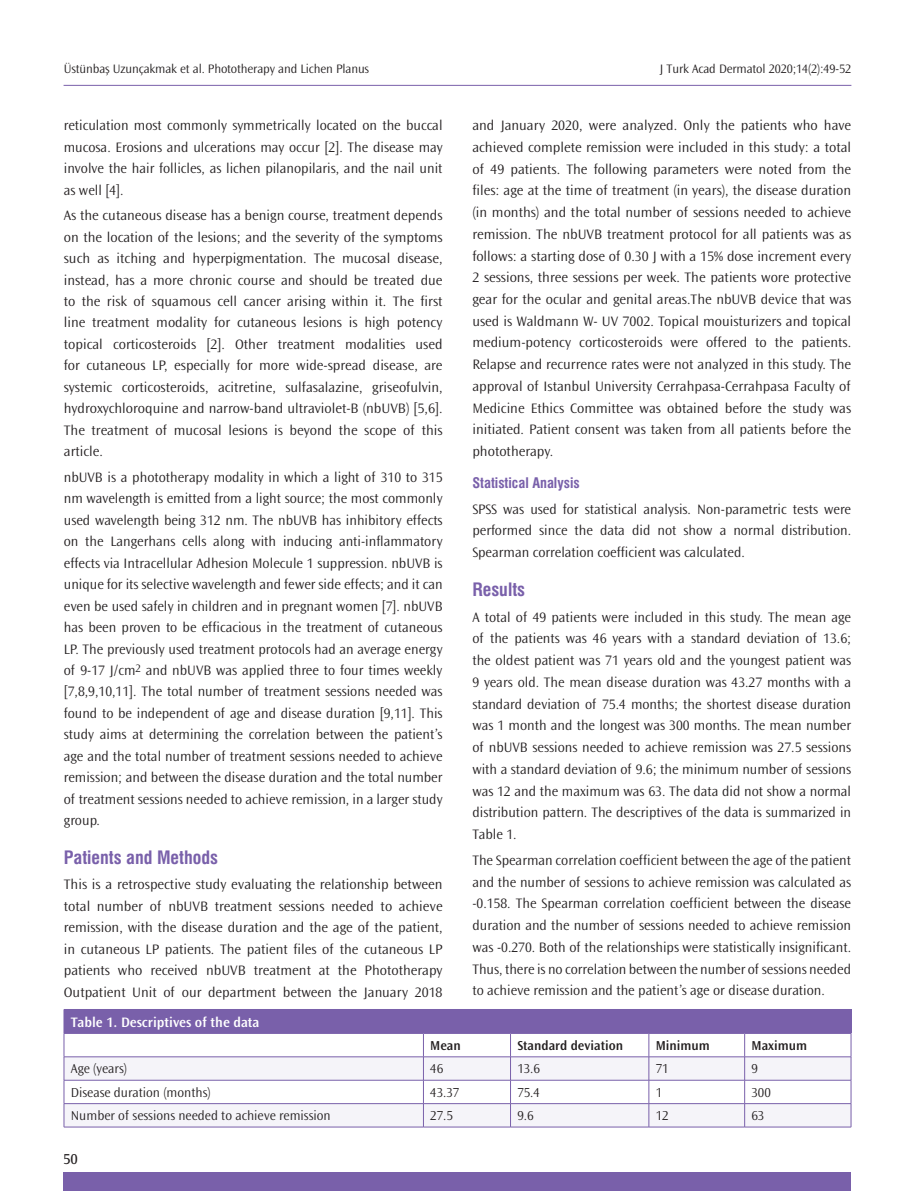
<style>
.page{position:relative;width:915px;height:1191px;background:#fff}
.page>*{position:absolute;margin:0;border:0;box-sizing:border-box;transform-origin:0 0}
.ARA_BASLIK{font:18px "Swiss Condensed Bold Tr";color:#7960aa}
.t1{font:15px "Ocean Sans Std";color:#231f20}
.YAZI{font:300 14.25px/21.5px "Ocean Sans Std";color:#231f20;text-align:justify}
.TABLO-BASLIK{font:600 14.25px "Ocean Sans Std";color:#fff}
.BOLD{font:14.25px "Swiss Condensed Bold Tr";color:#7960aa}
.TABLO-ICI{font:300 13.5px "Ocean Sans Std";color:#231f20}
.TABLO-ARA{font:600 13.5px "Ocean Sans Std";color:#231f20}
.t2{font:300 12.75px "Ocean Sans Std";letter-spacing:-.01em;color:#231f20}
</style>
<div class="page">
<div style="left:63px;top:1172px;width:787px;height:19px;background:#7960aa"></div>
<hr style="left:64px;top:85px;width:787px;height:1px;background:#7960aa">
<div style="left:64px;top:1009px;width:786px;height:24px;background:#7960aa"></div>
<svg style="left:65px;top:1057px;width:785px;height:69px;fill:#f5f4f9"></svg>
<hr style="left:64px;top:1033px;width:359px;height:1px;background:#7960aa">
<hr style="left:423px;top:1033px;width:87px;height:1px;background:#7960aa">
<hr style="left:510px;top:1033px;width:138px;height:1px;background:#7960aa">
<hr style="left:648px;top:1033px;width:96px;height:1px;background:#7960aa">
<hr style="left:744px;top:1033px;width:106px;height:1px;background:#7960aa">
<hr style="left:64px;top:1056px;width:359px;height:1px;background:#7960aa">
<hr style="left:423px;top:1056px;width:87px;height:1px;background:#7960aa">
<hr style="left:510px;top:1056px;width:138px;height:1px;background:#7960aa">
<hr style="left:648px;top:1056px;width:96px;height:1px;background:#7960aa">
<hr style="left:744px;top:1056px;width:106px;height:1px;background:#7960aa">
<hr style="left:64px;top:1080px;width:359px;height:1px;background:#7960aa">
<hr style="left:423px;top:1080px;width:87px;height:1px;background:#7960aa">
<hr style="left:510px;top:1080px;width:138px;height:1px;background:#7960aa">
<hr style="left:648px;top:1080px;width:96px;height:1px;background:#7960aa">
<hr style="left:744px;top:1080px;width:106px;height:1px;background:#7960aa">
<hr style="left:64px;top:1103px;width:359px;height:1px;background:#7960aa">
<hr style="left:423px;top:1103px;width:87px;height:1px;background:#7960aa">
<svg style="left:423px;top:1033px;width:1px;height:93px"></svg>
<hr style="left:510px;top:1103px;width:138px;height:1px;background:#7960aa">
<svg style="left:510px;top:1033px;width:1px;height:93px"></svg>
<hr style="left:648px;top:1103px;width:96px;height:1px;background:#7960aa">
<svg style="left:648px;top:1033px;width:1px;height:93px"></svg>
<hr style="left:744px;top:1103px;width:106px;height:1px;background:#7960aa">
<svg style="left:744px;top:1033px;width:1px;height:93px"></svg>
<svg style="left:64px;top:1034px;width:1px;height:92px"></svg>
<svg style="left:850px;top:1009px;width:1px;height:117px"></svg>
<hr style="left:64px;top:1126px;width:359px;height:1px;background:#7960aa">
<hr style="left:423px;top:1126px;width:87px;height:1px;background:#7960aa">
<hr style="left:510px;top:1126px;width:138px;height:1px;background:#7960aa">
<hr style="left:648px;top:1126px;width:96px;height:1px;background:#7960aa">
<hr style="left:744px;top:1126px;width:106px;height:1px;background:#7960aa">
<p class="t2" style="left:64px;top:61px;width:307px">Üstünbaş Uzunçakmak et al. Phototherapy and Lichen Planus</p>
<p class="t2" style="left:659px;top:61px;width:193px">J Turk Acad Dermatol 2020;14(2):49-52</p>
<p class="YAZI" style="left:64px;top:115px;width:380px">reticulation most commonly symmetrically located on the buccal mucosa. Erosions and ulcerations may occur [2]. The disease may involve the hair follicles, as lichen pilanopilaris, and the nail unit as well [4].</p>
<p class="YAZI" style="left:64px;top:205px;width:380px">As the cutaneous disease has a benign course, treatment depends on the location of the lesions; and the severity of the symptoms such as itching and hyperpigmentation. The mucosal disease, instead, has a more chronic course and should be treated due to the risk of squamous cell cancer arising within it. The first line treatment modality for cutaneous lesions is high potency topical corticosteroids [2]. Other treatment modalities used for cutaneous LP, especially for more wide-spread disease, are systemic corticosteroids, acitretine, sulfasalazine, griseofulvin, hydroxychloroquine and narrow-band ultraviolet-B (nbUVB) [5,6].<br>The treatment of mucosal lesions is beyond the scope of this article.</p>
<p class="YAZI" style="left:64px;top:466px;width:380px">nbUVB is a phototherapy modality in which a light of 310 to 315 nm wavelength is emitted from a light source; the most commonly used wavelength being 312 nm. The nbUVB has inhibitory effects on the Langerhans cells along with inducing anti-inflammatory effects via Intracellular Adhesion Molecule 1 suppression. nbUVB is unique for its selective wavelength and fewer side effects; and it can even be used safely in children and in pregnant women [7]. nbUVB has been proven to be efficacious in the treatment of cutaneous LP. The previously used treatment protocols had an average energy of 9-17 J/cm<sup>2</sup> and nbUVB was applied three to four times weekly [7,8,9,10,11]. The total number of treatment sessions needed was found to be independent of age and disease duration [9,11]. This study aims at determining the correlation between the patient’s age and the total number of treatment sessions needed to achieve remission; and between the disease duration and the total number of treatment sessions needed to achieve remission, in a larger study group.</p>
<p class="ARA_BASLIK" style="left:64px;top:846px;width:156px">Patients and Methods</p>
<p class="YAZI" style="left:64px;top:874px;width:380px">This is a retrospective study evaluating the relationship between total number of nbUVB treatment sessions needed to achieve remission, with the disease duration and the age of the patient, in cutaneous LP patients. The patient files of the cutaneous LP patients who received nbUVB treatment at the Phototherapy Outpatient Unit of our department between the January 2018</p>
<p class="TABLO-BASLIK" style="left:71px;top:1014px;width:190px">Table 1. Descriptives of the data</p>
<p class="YAZI" style="left:472px;top:115px;width:380px">and January 2020, were analyzed. Only the patients who have achieved complete remission were included in this study: a total of 49 patients. The following parameters were noted from the files: age at the time of treatment (in years), the disease duration (in months) and the total number of sessions needed to achieve remission. The nbUVB treatment protocol for all patients was as follows: a starting dose of 0.30 J with a 15% dose increment every 2 sessions, three sessions per week. The patients wore protective gear for the ocular and genital areas.The nbUVB device that was used is Waldmann W- UV 7002. Topical mouisturizers and topical medium-potency corticosteroids were offered to the patients.<br>Relapse and recurrence rates were not analyzed in this study. The approval of Istanbul University Cerrahpasa-Cerrahpasa Faculty of Medicine Ethics Committee was obtained before the study was initiated. Patient consent was taken from all patients before the phototherapy.</p>
<p class="BOLD" style="left:472px;top:474px;width:109px">Statistical Analysis</p>
<p class="YAZI" style="left:472px;top:498px;width:380px">SPSS was used for statistical analysis. Non-parametric tests were performed since the data did not show a normal distribution.<br>Spearman correlation coefficient was calculated.</p>
<p class="ARA_BASLIK" style="left:472px;top:578px;width:54px">Results</p>
<p class="YAZI" style="left:472px;top:606px;width:380px">A total of 49 patients were included in this study. The mean age of the patients was 46 years with a standard deviation of 13.6; the oldest patient was 71 years old and the youngest patient was 9 years old. The mean disease duration was 43.27 months with a standard deviation of 75.4 months; the shortest disease duration was 1 month and the longest was 300 months. The mean number of nbUVB sessions needed to achieve remission was 27.5 sessions with a standard deviation of 9.6; the minimum number of sessions was 12 and the maximum was 63. The data did not show a normal distribution pattern. The descriptives of the data is summarized in Table 1.</p>
<p class="YAZI" style="left:472px;top:849px;width:380px">The Spearman correlation coefficient between the age of the patient and the number of sessions to achieve remission was calculated as -0.158. The Spearman correlation coefficient between the disease duration and the number of sessions needed to achieve remission was -0.270. Both of the relationships were statistically insignificant.<br>Thus, there is no correlation between the number of sessions needed to achieve remission and the patient’s age or disease duration.</p>
<p class="TABLO-ARA" style="left:430px;top:1038px;width:32px">Mean</p>
<p class="TABLO-ARA" style="left:517px;top:1038px;width:107px">Standard deviation</p>
<p class="TABLO-ARA" style="left:655px;top:1038px;width:56px">Minimum</p>
<p class="TABLO-ARA" style="left:751px;top:1038px;width:57px">Maximum</p>
<p class="TABLO-ICI" style="left:71px;top:1061px;width:58px">Age (years)</p>
<p class="TABLO-ICI" style="left:430px;top:1061px;width:14px">46</p>
<p class="TABLO-ICI" style="left:517px;top:1061px;width:24px">13.6</p>
<p class="TABLO-ICI" style="left:655px;top:1061px;width:14px">71</p>
<p class="TABLO-ICI" style="left:751px;top:1061px;width:8px">9</p>
<p class="TABLO-ICI" style="left:71px;top:1085px;width:141px">Disease duration (months)</p>
<p class="TABLO-ICI" style="left:430px;top:1085px;width:31px">43.37</p>
<p class="TABLO-ICI" style="left:517px;top:1085px;width:24px">75.4</p>
<p class="TABLO-ICI" style="left:655px;top:1085px;width:8px">1</p>
<p class="TABLO-ICI" style="left:751px;top:1085px;width:21px">300</p>
<p class="TABLO-ICI" style="left:71px;top:1108px;width:261px">Number of sessions needed to achieve remission</p>
<p class="TABLO-ICI" style="left:430px;top:1108px;width:24px">27.5</p>
<p class="TABLO-ICI" style="left:517px;top:1108px;width:18px">9.6</p>
<p class="TABLO-ICI" style="left:655px;top:1108px;width:14px">12</p>
<p class="TABLO-ICI" style="left:751px;top:1108px;width:14px">63</p>
<p class="t1" style="left:63px;top:1150px;width:16px">50</p>
</div>
